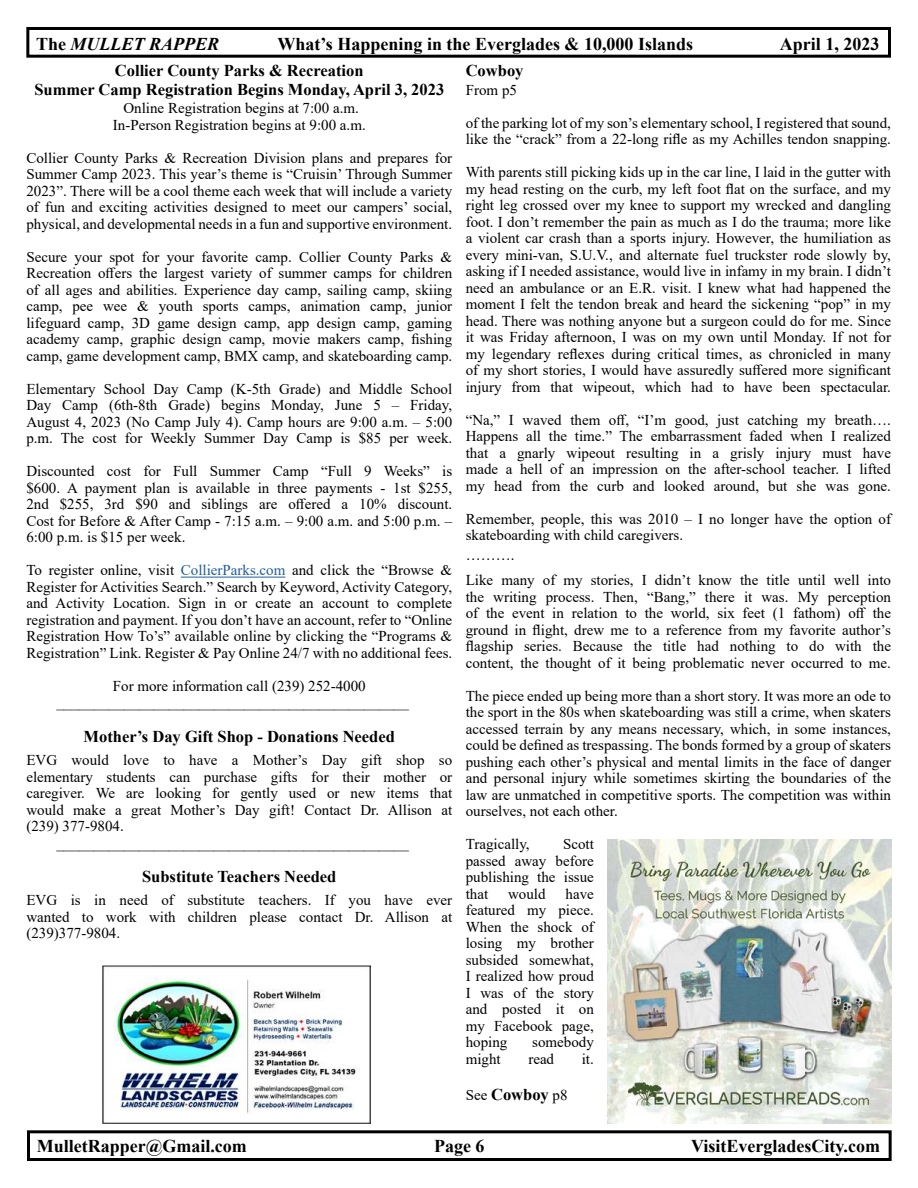
<style>
.page{position:relative;width:918px;height:1188px;background:#fff}
.page>*{position:absolute;margin:0;border:0;box-sizing:border-box;transform-origin:0 0}
.t1{font:700 18px "Times New Roman";color:#000}
.t2{font:italic 700 18px "Times New Roman";color:#000}
.t3{font:700 16.5px/18.8px "Times New Roman";color:#000;text-align:center}
.t4{font:15px/16.5px "Times New Roman";color:#000;text-align:justify}
.s1{font-style:normal}
.s2{color:#215e9e}
.s3{font-weight:400;font-size:15px}
</style>
<div class="page">
<hr style="left:181px;top:577px;width:104px;height:1px;background:#215e9e">
<img style="left:607px;top:839px;width:285px;height:284px">
<img style="left:103px;top:965px;width:268px;height:158px">
<div style="left:27px;top:1130px;width:865px;height:31px;border:3px solid #000"></div>
<div style="left:26px;top:27px;width:865px;height:31px;border:3px solid #000"></div>
<p class="t2" style="left:36px;top:31px;width:185px"><span class="s1">The</span> MULLET RAPPER</p>
<p class="t1" style="left:278px;top:31px;width:417px">What’s Happening in the Everglades &amp; 10,000 Islands</p>
<p class="t1" style="left:780px;top:31px;width:101px">April 1, 2023</p>
<p class="t3" style="left:34px;top:61px;width:411px">Collier County Parks &amp; Recreation<br>Summer Camp Registration Begins Monday, April 3, 2023</p>
<p class="t4" style="left:113px;top:100px;width:254px;text-align:center">Online Registration begins at 7:00 a.m.<br>In-Person Registration begins at 9:00 a.m.</p>
<p class="t4" style="left:26px;top:149px;width:427px">Collier County Parks &amp; Recreation Division plans and prepares for Summer Camp 2023. This year’s theme is “Cruisin’ Through Summer 2023”. There will be a cool theme each week that will include a variety of fun and exciting activities designed to meet our campers’ social, physical, and developmental needs in a fun and supportive environment.</p>
<p class="t4" style="left:26px;top:248px;width:427px">Secure your spot for your favorite camp. Collier County Parks &amp; Recreation offers the largest variety of summer camps for children of all ages and abilities. Experience day camp, sailing camp, skiing camp, pee wee &amp; youth sports camps, animation camp, junior lifeguard camp, 3D game design camp, app design camp, gaming academy camp, graphic design camp, movie makers camp, fishing camp, game development camp, BMX camp, and skateboarding camp.</p>
<p class="t4" style="left:26px;top:380px;width:427px">Elementary School Day Camp (K-5th Grade) and Middle School Day Camp (6th-8th Grade) begins Monday, June 5 – Friday, August 4, 2023 (No Camp July 4). Camp hours are 9:00 a.m. – 5:00 p.m. The cost for Weekly Summer Day Camp is $85 per week.</p>
<p class="t4" style="left:26px;top:463px;width:427px">Discounted cost for Full Summer Camp “Full 9 Weeks” is $600. A payment plan is available in three payments - 1st $255, 2nd $255, 3rd $90 and siblings are offered a 10% discount.<br>Cost for Before &amp; After Camp - 7:15 a.m. – 9:00 a.m. and 5:00 p.m. – 6:00 p.m. is $15 per week.</p>
<p class="t4" style="left:26px;top:562px;width:427px">To register online, visit <span class="s2">CollierParks.com</span> and click the “Browse &amp; Register for Activities Search.” Search by Keyword, Activity Category, and Activity Location. Sign in or create an account to complete registration and payment. If you don’t have an account, refer to “Online Registration How To’s” available online by clicking the “Programs &amp; Registration” Link. Register &amp; Pay Online 24/7 with no additional fees.</p>
<p class="t4" style="left:56px;top:677px;width:354px;text-indent:57px">For more information call (239) 252-4000 _______________________________________________</p>
<p class="t3" style="left:84px;top:727px;width:313px">Mother’s Day Gift Shop - Donations Needed</p>
<p class="t4" style="left:26px;top:751px;width:427px">EVG would love to have a Mother’s Day gift shop so</p>
<p class="t4" style="left:26px;top:768px;width:427px">elementary students can purchase gifts for their mother or</p>
<p class="t4" style="left:26px;top:784px;width:427px">caregiver. We are looking for gently used or new items that</p>
<p class="t4" style="left:26px;top:801px;width:427px">would make a great Mother’s Day gift! Contact Dr. Allison at</p>
<p class="t4" style="left:26px;top:817px;width:99px">(239) 377-9804.</p>
<p class="t4" style="left:56px;top:834px;width:354px">_______________________________________________</p>
<p class="t3" style="left:142px;top:867px;width:196px">Substitute Teachers Needed</p>
<p class="t4" style="left:26px;top:892px;width:427px">EVG is in need of substitute teachers. If you have ever wanted to work with children please contact Dr. Allison at (239)377-9804.</p>
<p class="t3" style="left:466px;top:61px;width:59px">Cowboy</p>
<p class="t4" style="left:466px;top:81px;width:53px">From p5</p>
<p class="t4" style="left:466px;top:114px;width:427px">of the parking lot of my son’s elementary school, I registered that sound, like the “crack” from a 22-long rifle as my Achilles tendon snapping.</p>
<p class="t4" style="left:466px;top:163px;width:427px">With parents still picking kids up in the car line, I laid in the gutter with my head resting on the curb, my left foot flat on the surface, and my right leg crossed over my knee to support my wrecked and dangling foot. I don’t remember the pain as much as I do the trauma; more like a violent car crash than a sports injury. However, the humiliation as every mini-van, S.U.V., and alternate fuel truckster rode slowly by, asking if I needed assistance, would live in infamy in my brain. I didn’t need an ambulance or an E.R. visit. I knew what had happened the moment I felt the tendon break and heard the sickening “pop” in my head. There was nothing anyone but a surgeon could do for me. Since it was Friday afternoon, I was on my own until Monday. If not for my legendary reflexes during critical times, as chronicled in many of my short stories, I would have assuredly suffered more significant injury from that wipeout, which had to have been spectacular.</p>
<p class="t4" style="left:466px;top:411px;width:427px">“Na,” I waved them off, “I’m good, just catching my breath….<br>Happens all the time.” The embarrassment faded when I realized that a gnarly wipeout resulting in a grisly injury must have made a hell of an impression on the after-school teacher. I lifted my head from the curb and looked around, but she was gone.</p>
<p class="t4" style="left:466px;top:510px;width:427px">Remember, people, this was 2010 – I no longer have the option of skateboarding with child caregivers.</p>
<p class="t4" style="left:466px;top:541px;width:427px;line-height:25.5px">……….<br>Like many of my stories, I didn’t know the title until well into</p>
<p class="t4" style="left:466px;top:588px;width:427px">the writing process. Then, “Bang,” there it was. My perception of the event in relation to the world, six feet (1 fathom) off the ground in flight, drew me to a reference from my favorite author’s flagship series. Because the title had nothing to do with the content, the thought of it being problematic never occurred to me.</p>
<p class="t4" style="left:466px;top:687px;width:427px">The piece ended up being more than a short story. It was more an ode to the sport in the 80s when skateboarding was still a crime, when skaters accessed terrain by any means necessary, which, in some instances, could be defined as trespassing. The bonds formed by a group of skaters pushing each other’s physical and mental limits in the face of danger and personal injury while sometimes skirting the boundaries of the law are unmatched in competitive sports. The competition was within ourselves, not each other.</p>
<p class="t4" style="left:466px;top:835px;width:65px">Tragically,</p>
<p class="t4" style="left:466px;top:835px;width:130px;text-indent:97px">Scott passed away before publishing the issue that</p>
<p class="t4" style="left:466px;top:885px;width:130px;text-indent:100px">have featured my piece.<br>When the shock of losing my brother subsided somewhat, I realized how proud I was of the story and posted it on my Facebook page, hoping</p>
<p class="t4" style="left:508px;top:885px;width:39px">would</p>
<p class="t4" style="left:532px;top:1033px;width:63px">somebody</p>
<p class="t4" style="left:466px;top:1050px;width:37px">might</p>
<p class="t4" style="left:528px;top:1050px;width:27px">read</p>
<p class="t4" style="left:582px;top:1050px;width:14px">it.</p>
<p class="t3" style="left:466px;top:1084px;width:103px"><span class="s3">See</span> Cowboy <span class="s3">p8</span></p>
<p class="t1" style="left:37px;top:1133px;width:212px">MulletRapper@Gmail.com</p>
<p class="t1" style="left:691px;top:1133px;width:190px">VisitEvergladesCity.com</p>
<p class="t1" style="left:434px;top:1133px;width:52px">Page 6</p>
</div>
